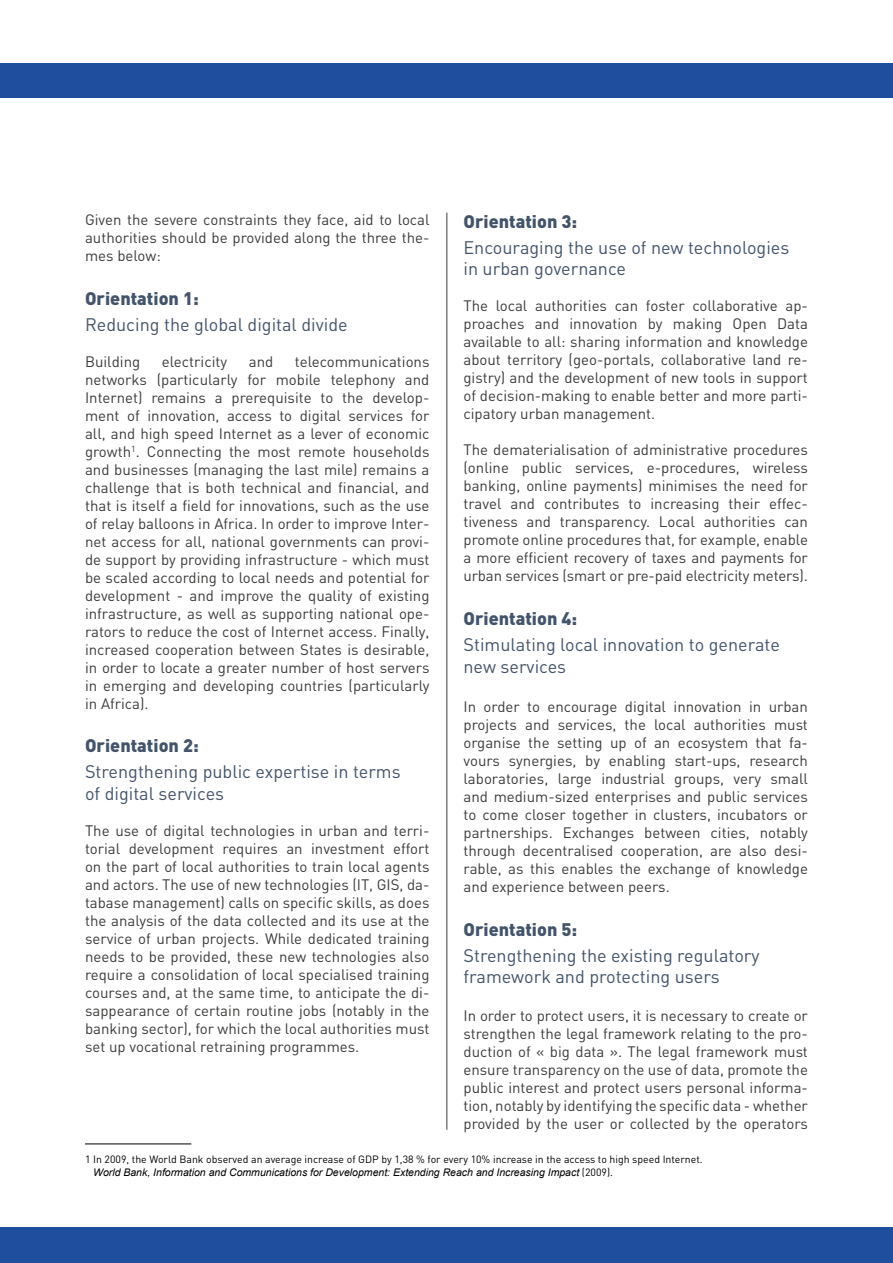
<style>
.page{position:relative;width:893px;height:1263px;background:#fff}
.page>*{position:absolute;margin:0;border:0;box-sizing:border-box;transform-origin:0 0}
.t1{font:18px/21.6px "DIN";color:#43546a}
.t2{font:900 18px "DIN";color:#43546a}
.t3{font:15px/18px "DIN";color:#3c3c3b;text-align:justify}
.t4{font:10.5px "DIN";color:#000}
.t5{font:italic 10.5px "Arial";color:#000}
.s1{font-family:"DIN";font-style:normal}
</style>
<div class="page">
<hr style="left:446px;top:213px;width:1px;height:917px;background:#3c3c3b">
<div style="left:0;top:1227px;width:893px;height:36px;background:#1e4e9d"></div>
<hr style="left:85px;top:1143px;width:106px;height:1px;background:#000">
<div style="left:0;top:64px;width:893px;height:34px;background:#1e4e9d"></div>
<p class="t3" style="left:85px;top:210px;width:346px">Given the severe constraints they face, aid to local authorities should be provided along the three the&shy;mes below:</p>
<p class="t2" style="left:85px;top:286px;width:115px">Orientation 1:</p>
<p class="t1" style="left:85px;top:313px;width:264px">Reducing the global digital divide</p>
<p class="t3" style="left:85px;top:352px;width:57px">Building</p>
<p class="t3" style="left:162px;top:352px;width:67px">electricity</p>
<p class="t3" style="left:249px;top:352px;width:26px">and</p>
<p class="t2" style="left:463px;top:209px;width:115px">Orientation 3:</p>
<p class="t1" style="left:463px;top:236px;width:327px">Encouraging the use of new technologies in urban governance</p>
<p class="t3" style="left:463px;top:296px;width:346px">The local authorities can foster collaborative ap&shy;proaches and innovation by making Open Data available to all: sharing information and knowledge about territory (geo-portals, collaborative land re&shy;gistry) and the development of new tools in support of decision-making to enable better and more parti&shy;cipatory urban management.</p>
<p class="t3" style="left:463px;top:440px;width:346px">The dematerialisation of administrative procedures (online public services, e-procedures, wireless banking, online payments) minimises the need for travel and contributes to increasing their effec&shy;tiveness and transparency. Local authorities can promote online procedures that, for example, enable a more efficient recovery of taxes and payments for urban services (smart or pre-paid electricity meters).</p>
<p class="t2" style="left:463px;top:606px;width:115px">Orientation 4:</p>
<p class="t1" style="left:463px;top:633px;width:318px">Stimulating local innovation to generate new services</p>
<p class="t3" style="left:463px;top:697px;width:346px">In order to encourage digital innovation in urban projects and services, the local authorities must organise the setting up of an ecosystem that fa&shy;vours synergies, by enabling start-ups, research laboratories, large industrial groups, very small and medium-sized enterprises and public services to come closer together in clusters, incubators or partnerships. Exchanges between cities, notably through decentralised cooperation, are also desi&shy;rable, as this enables the exchange of knowledge and experience between peers.</p>
<p class="t2" style="left:463px;top:917px;width:115px">Orientation 5:</p>
<p class="t1" style="left:463px;top:944px;width:297px">Strengthening the existing regulatory framework and protecting users</p>
<p class="t3" style="left:463px;top:1006px;width:346px">In order to protect users, it is necessary to create or strengthen the legal framework relating to the pro&shy;duction of « big data ». The legal framework must ensure transparency on the use of data, promote the public interest and protect users personal informa&shy;tion, notably by identifying the specific data - whether provided by the user or collected by the operators</p>
<p class="t4" style="left:85px;top:1153px;width:619px">1 In 2009, the World Bank observed an average increase of GDP by 1,38 % for every 10% increase in the access to high speed Internet.</p>
<p class="t5" style="left:93px;top:1165px;width:521px">World Bank, Information and Communications for Development: Extending Reach and Increasing Impact <span class="s1">(2009).</span></p>
<p class="t3" style="left:85px;top:352px;width:346px;text-indent:210px">telecommunications networks (particularly for mobile telephony and Internet) remains a prerequisite to the develop&shy;ment of innovation, access to digital services for all, and high speed Internet as a lever of economic growth<sup>1</sup>. Connecting the most remote households and businesses (managing the last mile) remains a challenge that is both technical and financial, and that is itself a field for innovations, such as the use of relay balloons in Africa. In order to improve Inter&shy;net access for all, national governments can provi&shy;de support by providing infrastructure - which must be scaled according to local needs and potential for development - and improve the quality of existing infrastructure, as well as supporting national ope&shy;rators to reduce the cost of Internet access. Finally, increased cooperation between States is desirable, in order to locate a greater number of host servers in emerging and developing countries (particularly in Africa).</p>
<p class="t2" style="left:85px;top:734px;width:115px">Orientation 2:</p>
<p class="t1" style="left:85px;top:761px;width:317px">Strengthening public expertise in terms of digital services</p>
<p class="t3" style="left:85px;top:821px;width:346px">The use of digital technologies in urban and terri&shy;torial development requires an investment effort on the part of local authorities to train local agents and actors. The use of new technologies (IT, GIS, da&shy;tabase management) calls on specific skills, as does the analysis of the data collected and its use at the service of urban projects. While dedicated training needs to be provided, these new technologies also require a consolidation of local specialised training courses and, at the same time, to anticipate the di&shy;sappearance of certain routine jobs (notably in the banking sector), for which the local authorities must set up vocational retraining programmes.</p>
</div>
